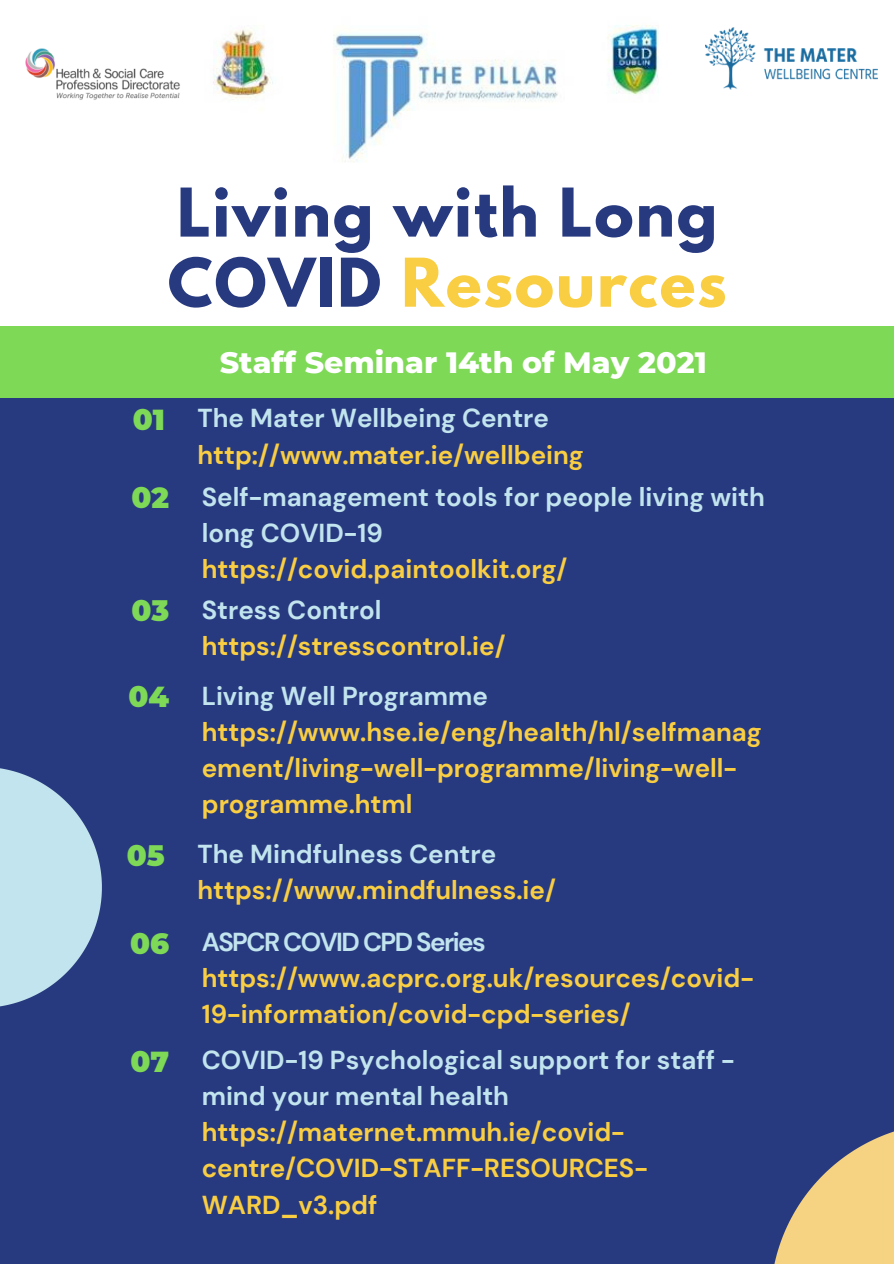
<style>
.page{position:relative;width:894px;height:1264px;background:#fff}
.page>*{position:absolute;margin:0;border:0;box-sizing:border-box;transform-origin:0 0}
.t1{font:700 59.4px/70.1px "League Spartan";letter-spacing:.03em;color:#283a7f}
.t2{font:800 30px "Montserrat";color:#fff}
.t3{font:900 28.95px "Montserrat";color:#7ed957}
.t4{font:700 25.95px/36px "DM Sans";color:#f9ce42}
.t5{font:700 25.95px/36px "DM Sans";color:#c1e4ee}
.t6{font:700 25.95px "DM Sans";letter-spacing:-.06em;color:#c1e4ee}
.s1{color:#f9ce42}
.s2{color:#c1e4ee}
</style>
<div class="page">
<div style="left:0;top:0;width:893px;height:1263px;background:#283a7f"></div>
<svg style="left:774px;top:1132px;width:119px;height:131px"></svg>
<svg style="left:0;top:768px;width:102px;height:239px"></svg>
<div style="left:0;top:0;width:893px;height:327px;background:#fff"></div>
<div style="left:0;top:326px;width:893px;height:71px;background:#7ed957"></div>
<img style="left:25px;top:48px;width:155px;height:52px">
<img style="left:705px;top:27px;width:172px;height:62px">
<img style="left:213px;top:25px;width:446px;height:137px">
<p class="t1" style="left:168px;top:185px;width:560px">Living with Long<br>COVID <span class="s1">Resources</span></p>
<p class="t2" style="left:220px;top:343px;width:488px">Staff Seminar 14th of May 2021</p>
<p class="t3" style="left:133px;top:402px;width:34px">01</p>
<p class="t4" style="left:197px;top:400px;width:387px"><span class="s2">The Mater Wellbeing Centre </span>http://www.mater.ie/wellbeing</p>
<p class="t3" style="left:131px;top:480px;width:39px">02</p>
<p class="t5" style="left:202px;top:479px;width:564px">Self-management tools for people living with long COVID-19</p>
<p class="t4" style="left:202px;top:551px;width:367px">https://covid.paintoolkit.org/</p>
<p class="t3" style="left:131px;top:593px;width:39px">03</p>
<p class="t5" style="left:202px;top:592px;width:181px">Stress Control</p>
<p class="t4" style="left:202px;top:628px;width:305px">https://stresscontrol.ie/</p>
<p class="t3" style="left:128px;top:679px;width:42px">04</p>
<p class="t5" style="left:202px;top:678px;width:287px">Living Well Programme</p>
<p class="t4" style="left:202px;top:714px;width:561px">https://www.hse.ie/eng/health/hl/selfmanag ement/living-well-programme/living-well&shy;programme.html</p>
<p class="t3" style="left:127px;top:837px;width:39px">05</p>
<p class="t5" style="left:197px;top:836px;width:300px">The Mindfulness Centre</p>
<p class="t4" style="left:197px;top:872px;width:360px">https://www.mindfulness.ie/</p>
<p class="t6" style="left:202px;top:925px;width:285px">ASPCR COVID CPD Series</p>
<p class="t4" style="left:202px;top:960px;width:553px">https://www.acprc.org.uk/resources/covid-<br>19-information/covid-cpd-series/</p>
<p class="t3" style="left:130px;top:925px;width:41px">06</p>
<p class="t3" style="left:130px;top:1043px;width:40px">07</p>
<p class="t5" style="left:202px;top:1042px;width:534px">COVID-19 Psychological support for staff - mind your mental health</p>
<p class="t4" style="left:202px;top:1114px;width:447px">https://maternet.mmuh.ie/covid&shy;centre/COVID-STAFF-RESOURCES-<br>WARD_v3.pdf</p>
</div>
